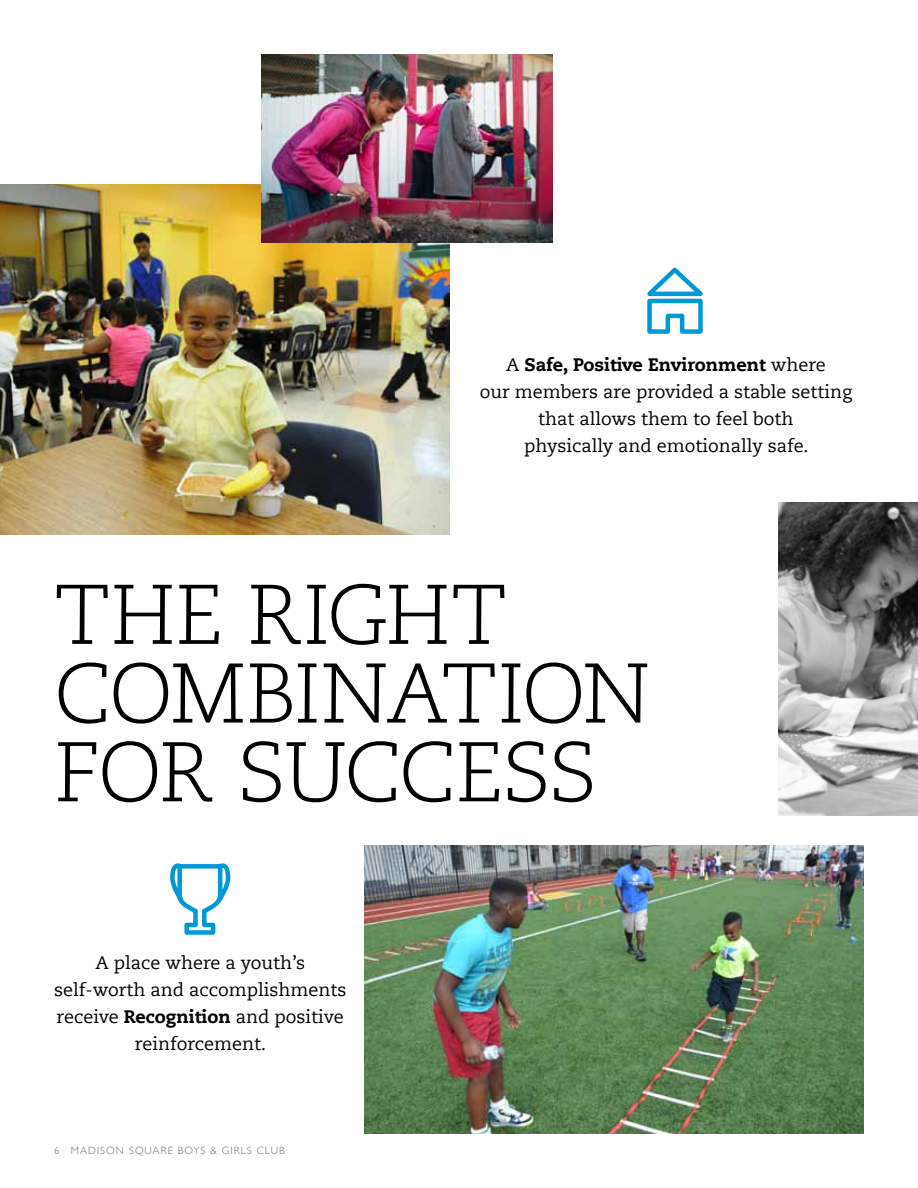
<style>
.page{position:relative;width:918px;height:1188px;background:#fff}
.page>*{position:absolute;margin:0;border:0;box-sizing:border-box;transform-origin:0 0}
.t1{font:300 84.3px/78.8px "Caecilia LT Std";letter-spacing:-.025em;color:#000}
.t2{font:18px/27px "Caecilia LT Std";color:#000;text-align:center}
.t3{font:300 10.5px "Gill Sans";letter-spacing:.1em;color:#6d6e71}
.s1{font-weight:800}
</style>
<div class="page">
<img style="left:0;top:185px;width:450px;height:350px">
<img style="left:261px;top:54px;width:292px;height:189px">
<img style="left:778px;top:502px;width:140px;height:313px">
<img style="left:365px;top:846px;width:499px;height:287px">
<svg style="left:170px;top:863px;width:61px;height:72px"></svg>
<svg style="left:647px;top:267px;width:56px;height:67px"></svg>
<p class="t2" style="left:480px;top:351px;width:374px">A <span class="s1">Safe, Positive Environment</span> where<br>our members are provided a stable setting that allows them to feel both<br>physically and emotionally safe.</p>
<h1 class="t1" style="left:54px;top:577px;width:597px">THE RIGHT<br>COMBINATION<br>FOR SUCCESS</h1>
<p class="t2" style="left:54px;top:949px;width:294px">A place where a youth’s self-worth and accomplishments receive <span class="s1">Recognition</span> and positive reinforcement.</p>
<p class="t3" style="left:54px;top:1144px;width:231px">6 MADISON SQUARE BOYS &amp; GIRLS CLUB</p>
</div>
